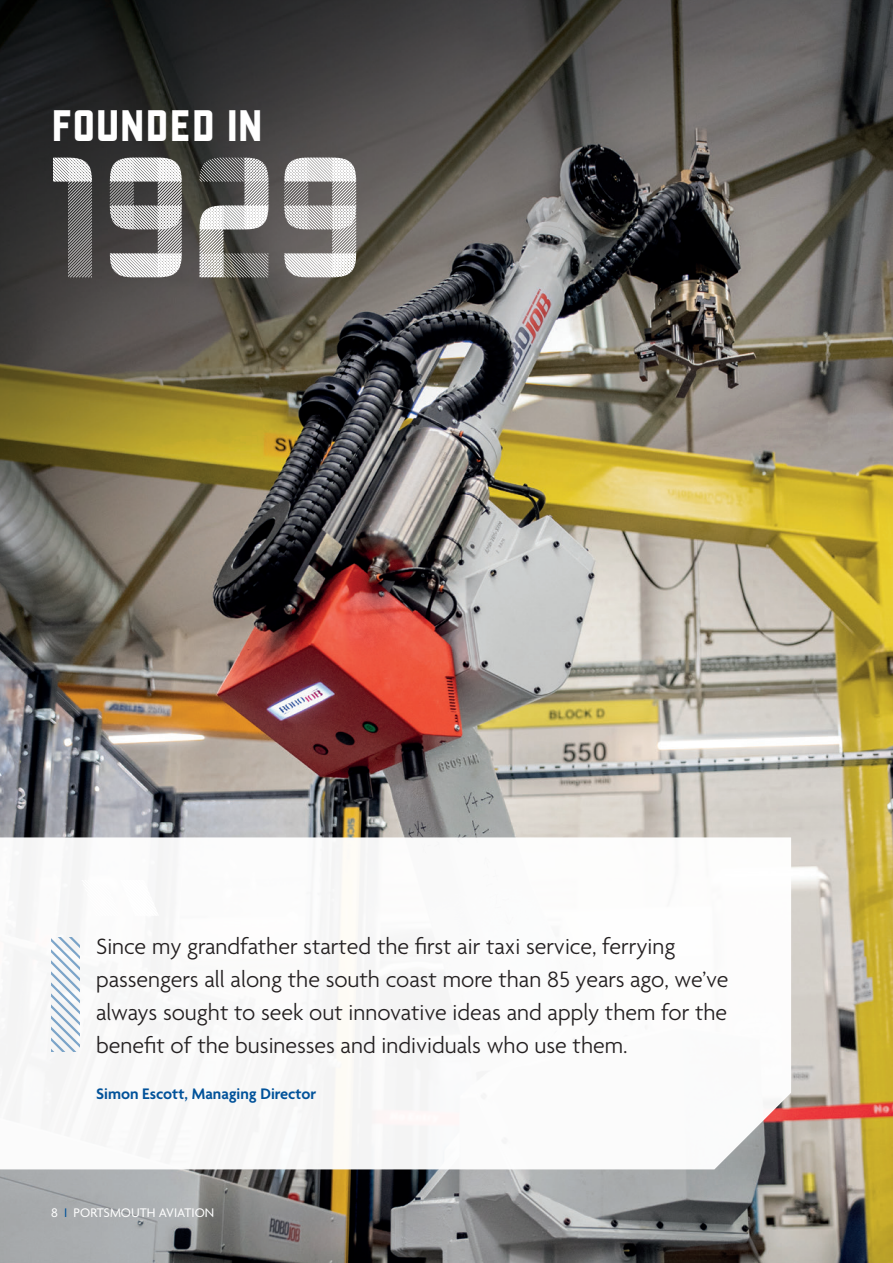
<style>
.page{position:relative;width:893px;height:1263px;background:#fff}
.page>*{position:absolute;margin:0;border:0;box-sizing:border-box;transform-origin:0 0}
.t1{font:198px "Vektra";color:#fff}
.t2{font:48px "Liquorstore";letter-spacing:.015em;color:#fff}
.Quote_White{font:300 24px/33px "Agenda";color:#231f20}
.Quote_Label_white{font:600 16.5px "Agenda";color:#01529a}
.t3{font:13.5px "Agenda";color:#fff}
.s1{color:#01529a}
</style>
<div class="page">
<img style="left:0;top:0;width:893px;height:1263px">
<svg style="left:0;top:837px;width:791px;height:332px"></svg>
<svg style="left:81px;top:880px;width:78px;height:36px"></svg>
<svg style="left:51px;top:937px;width:28px;height:114px"></svg>
<p class="t2" style="left:51px;top:97px;width:213px">FOUNDED IN</p>
<p class="t1" style="left:51px;top:110px;width:317px">1929</p>
<p class="Quote_White" style="left:96px;top:931px;width:634px">Since my grandfather started the first air taxi service, ferrying passengers all along the south coast more than 85 years ago, we’ve always sought to seek out innovative ideas and apply them for the benefit of the businesses and individuals who use them.</p>
<p class="Quote_Label_white" style="left:96px;top:1085px;width:222px">Simon Escott, Managing Director</p>
<p class="t3" style="left:51px;top:1206px;width:165px">8 <span class="s1">I</span> PORTSMOUTH AVIATION</p>
</div>
